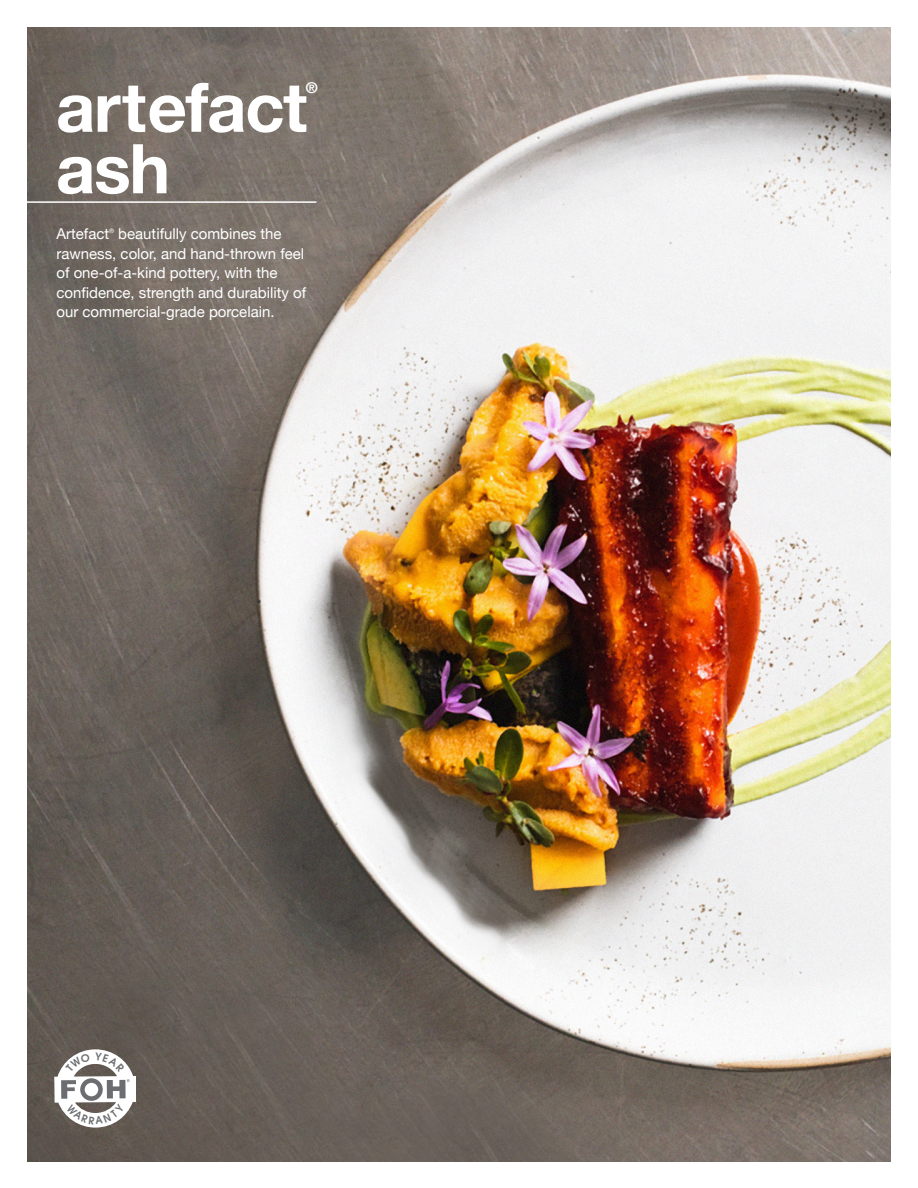
<style>
.page{position:relative;width:918px;height:1188px;background:#fff}
.page>*{position:absolute;margin:0;border:0;box-sizing:border-box;transform-origin:0 0}
.t1{font:700 68.7px "Helvetica Neue";letter-spacing:-.02em;color:#fff}
.t2{font:15px/19.5px "Helvetica Neue";color:#fff}
.t3{font:700 14.85px "Helvetica Neue";color:#fff}
.t4{font:6.15px "Helvetica Neue";color:#fff}
</style>
<div class="page">
<img style="left:27px;top:27px;width:864px;height:1134px">
<hr style="left:0;top:201px;width:316px;height:2px;background:#fff">
<svg style="left:54px;top:1049px;width:82px;height:79px"></svg>
<p class="t1" style="left:56px;top:53px;width:253px">artefact</p>
<p class="t3" style="left:306px;top:76px;width:13px">®</p>
<p class="t1" style="left:56px;top:115px;width:116px">ash</p>
<p class="t2" style="left:56px;top:225px;width:54px">Artefact</p>
<p class="t4" style="left:109px;top:226px;width:6px">®</p>
<p class="t2" style="left:56px;top:225px;width:251px;text-indent:62px">beautifully combines the rawness, color, and hand-thrown feel of one-of-a-kind pottery, with the confidence, strength and durability of our commercial-grade porcelain.</p>
</div>
